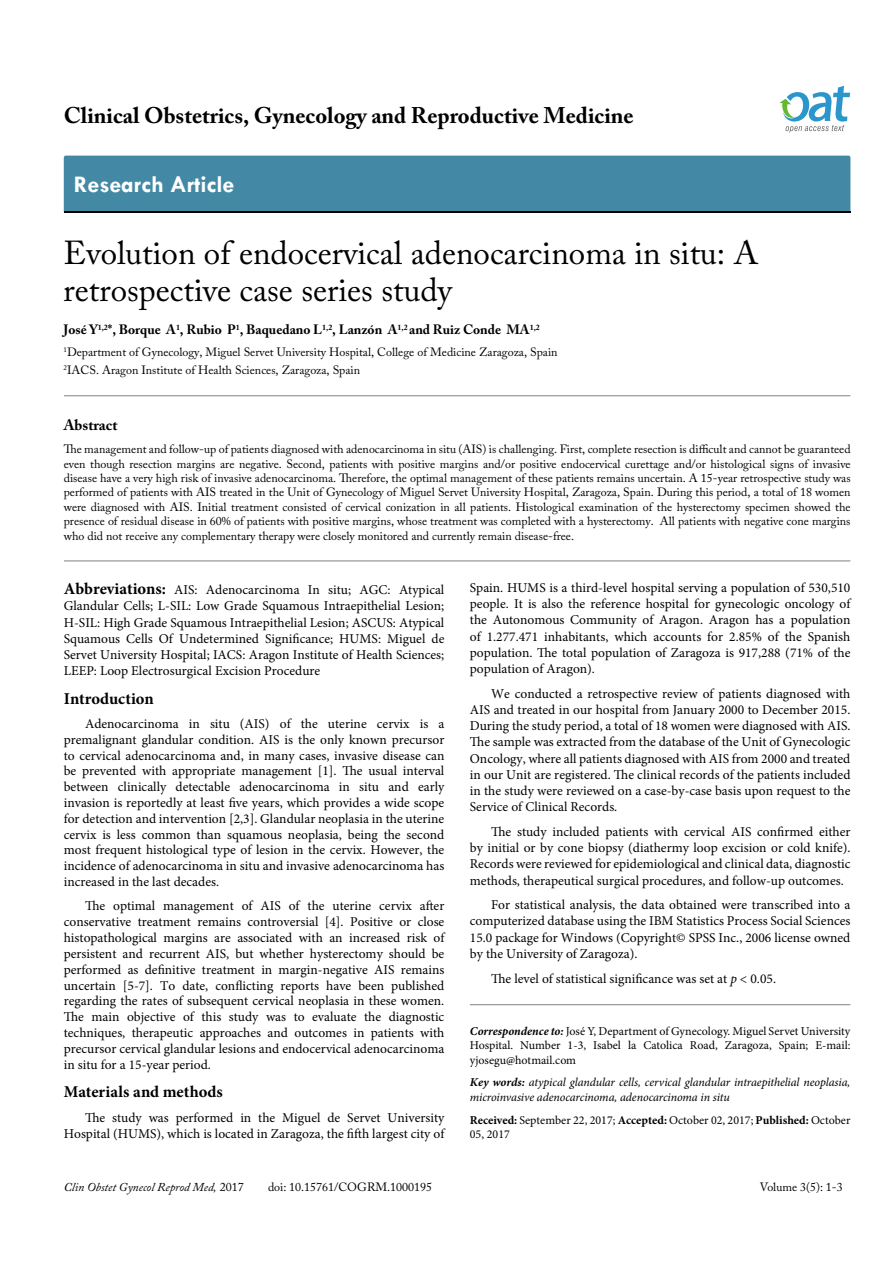
<style>
.page{position:relative;width:893px;height:1263px;background:#fff}
.page>*{position:absolute;margin:0;border:0;box-sizing:border-box;transform-origin:0 0}
.t1{font:33px/37.5px "Adobe Caslon Pro";color:#000}
.t2{font:700 24px "Tw Cen";color:#fff}
.t3{font:700 22.5px "Adobe Caslon Pro";color:#000}
.t4{font:700 16.5px "Minion Pro";color:#000}
.t5{font:700 15px "Adobe Caslon Pro";color:#000}
.t6{font:13.5px/16.2px "Minion Pro";color:#000;text-align:justify}
.t7{font:700 13.5px "Adobe Caslon Pro";color:#000}
.t8{font:12px/14.4px "Adobe Caslon Pro";color:#000}
.t9{font:12px/14.4px "Minion Pro";color:#000;text-align:justify}
.t10{font:italic 12px/14.4px "Minion Pro";letter-spacing:-.005em;color:#000}
.t11{font:italic 12px "Adobe Caslon Pro";color:#000}
.s1{font-weight:700;font-size:16.5px}
.s2{font-style:italic}
.s3{font-weight:700;font-style:italic}
.s4{font-weight:700}
.s5{font-style:normal}
</style>
<div class="page">
<div style="left:64px;top:156px;width:786px;height:56px;background:#4389a5"></div>
<svg style="left:779px;top:86px;width:71px;height:47px"></svg>
<hr style="left:64px;top:561px;width:786px;height:1px;background:#808285">
<hr style="left:64px;top:395px;width:786px;height:1px;background:#808285">
<hr style="left:470px;top:1004px;width:380px;height:1px;background:#808285">
<h3 class="t3" style="left:64px;top:102px;width:571px">Clinical Obstetrics, Gynecology and Reproductive Medicine</h3>
<h2 class="t2" style="left:74px;top:170px;width:162px">Research Article</h2>
<h1 class="t1" style="left:64px;top:233px;width:696px">Evolution of endocervical adenocarcinoma in situ: A retrospective case series study</h1>
<p class="t7" style="left:64px;top:322px;width:478px">José Y<sup>1,2</sup>*, Borque A<sup>1</sup>, Rubio P<sup>1</sup>, Baquedano L<sup>1,2</sup>, Lanzón A<sup>1,2</sup> and Ruiz Conde MA<sup>1,2</sup></p>
<p class="t8" style="left:64px;top:343px;width:495px;line-height:18px"><sup>1</sup>Department of Gynecology, Miguel Servet University Hospital, College of Medicine Zaragoza, Spain<br><sup>2</sup>IACS. Aragon Institute of Health Sciences, Zaragoza, Spain</p>
<p class="t5" style="left:64px;top:416px;width:55px">Abstract</p>
<p class="t8" style="left:64px;top:442px;width:788px;text-align:justify">The management and follow-up of patients diagnosed with adenocarcinoma in situ (AIS) is challenging. First, complete resection is difficult and cannot be guaranteed even though resection margins are negative. Second, patients with positive margins and/or positive endocervical curettage and/or histological signs of invasive disease have a very high risk of invasive adenocarcinoma. Therefore, the optimal management of these patients remains uncertain. A 15-year retrospective study was performed of patients with AIS treated in the Unit of Gynecology of Miguel Servet University Hospital, Zaragoza, Spain. During this period, a total of 18 women were diagnosed with AIS. Initial treatment consisted of cervical conization in all patients. Histological examination of the hysterectomy specimen showed the presence of residual disease in 60% of patients with positive margins, whose treatment was completed with a hysterectomy. All patients with negative cone margins who did not receive any complementary therapy were closely monitored and currently remain disease-free.</p>
<p class="t6" style="left:64px;top:582px;width:382px"><span class="s1">Abbreviations:</span> AIS: Adenocarcinoma In situ; AGC: Atypical Glandular Cells; L-SIL: Low Grade Squamous Intraepithelial Lesion; H-SIL: High Grade Squamous Intraepithelial Lesion; ASCUS: Atypical Squamous Cells Of Undetermined Significance; HUMS: Miguel de Servet University Hospital; IACS: Aragon Institute of Health Sciences; LEEP: Loop Electrosurgical Excision Procedure</p>
<p class="t4" style="left:64px;top:687px;width:91px">Introduction</p>
<p class="t6" style="left:64px;top:716px;width:382px;line-height:15.8px;text-indent:21px">Adenocarcinoma in situ (AIS) of the uterine cervix is a premalignant glandular condition. AIS is the only known precursor to cervical adenocarcinoma and, in many cases, invasive disease can be prevented with appropriate management [1]. The usual interval between clinically detectable adenocarcinoma in situ and early invasion is reportedly at least five years, which provides a wide scope for detection and intervention [2,3]. Glandular neoplasia in the uterine cervix is less common than squamous neoplasia, being the second most frequent histological type of lesion in the cervix. However, the incidence of adenocarcinoma in situ and invasive adenocarcinoma has increased in the last decades.</p>
<p class="t6" style="left:64px;top:898px;width:382px;line-height:15.8px;text-indent:21px">The optimal management of AIS of the uterine cervix after conservative treatment remains controversial [4]. Positive or close histopathological margins are associated with an increased risk of persistent and recurrent AIS, but whether hysterectomy should be performed as definitive treatment in margin-negative AIS remains uncertain [5-7]. To date, conflicting reports have been published regarding the rates of subsequent cervical neoplasia in these women.<br>The main objective of this study was to evaluate the diagnostic techniques, therapeutic approaches and outcomes in patients with precursor cervical glandular lesions and endocervical adenocarcinoma in situ for a 15-year period.</p>
<p class="t4" style="left:64px;top:1080px;width:161px">Materials and methods</p>
<p class="t6" style="left:64px;top:1109px;width:382px;text-align:right">The study was performed in the Miguel de Servet University<br>Hospital (HUMS), which is located in Zaragoza, the fifth largest city of</p>
<p class="t6" style="left:470px;top:580px;width:382px">Spain. HUMS is a third-level hospital serving a population of 530,510 people. It is also the reference hospital for gynecologic oncology of the Autonomous Community of Aragon. Aragon has a population of 1.277.471 inhabitants, which accounts for 2.85% of the Spanish population. The total population of Zaragoza is 917,288 (71% of the population of Aragon).</p>
<p class="t6" style="left:470px;top:685px;width:382px;text-indent:21px">We conducted a retrospective review of patients diagnosed with AIS and treated in our hospital from January 2000 to December 2015.<br>During the study period, a total of 18 women were diagnosed with AIS.<br>The sample was extracted from the database of the Unit of Gynecologic Oncology, where all patients diagnosed with AIS from 2000 and treated in our Unit are registered. The clinical records of the patients included in the study were reviewed on a case-by-case basis upon request to the Service of Clinical Records.</p>
<p class="t6" style="left:470px;top:823px;width:382px;text-indent:21px">The study included patients with cervical AIS confirmed either by initial or by cone biopsy (diathermy loop excision or cold knife).<br>Records were reviewed for epidemiological and clinical data, diagnostic methods, therapeutical surgical procedures, and follow-up outcomes.</p>
<p class="t6" style="left:470px;top:897px;width:382px;text-indent:21px">For statistical analysis, the data obtained were transcribed into a computerized database using the IBM Statistics Process Social Sciences 15.0 package for Windows (Copyright© SPSS Inc., 2006 license owned by the University of Zaragoza).</p>
<p class="t6" style="left:491px;top:970px;width:286px">The level of statistical significance was set at <span class="s2">p</span> &lt; 0.05.</p>
<p class="t9" style="left:470px;top:1024px;width:382px"><span class="s3">Correspondence to:</span> José Y, Department of Gynecology. Miguel Servet University Hospital. Number 1-3, Isabel la Catolica Road, Zaragoza, Spain; E-mail: yjosegu@hotmail.com</p>
<p class="t10" style="left:470px;top:1075px;width:382px"><span class="s4">Key words:</span> atypical glandular cells, cervical glandular intraepithelial neoplasia, microinvasive adenocarcinoma, adenocarcinoma in situ</p>
<p class="t9" style="left:470px;top:1113px;width:382px"><span class="s4">Received:</span> September 22, 2017; <span class="s4">Accepted:</span> October 02, 2017; <span class="s4">Published:</span> October<br>05, 2017</p>
<p class="t11" style="left:64px;top:1180px;width:181px">Clin Obstet Gynecol Reprod Med, <span class="s5">2017</span></p>
<p class="t8" style="left:268px;top:1180px;width:166px">doi: 10.15761/COGRM.1000195</p>
<p class="t8" style="left:760px;top:1180px;width:84px">Volume 3(5): 1-3</p>
</div>
